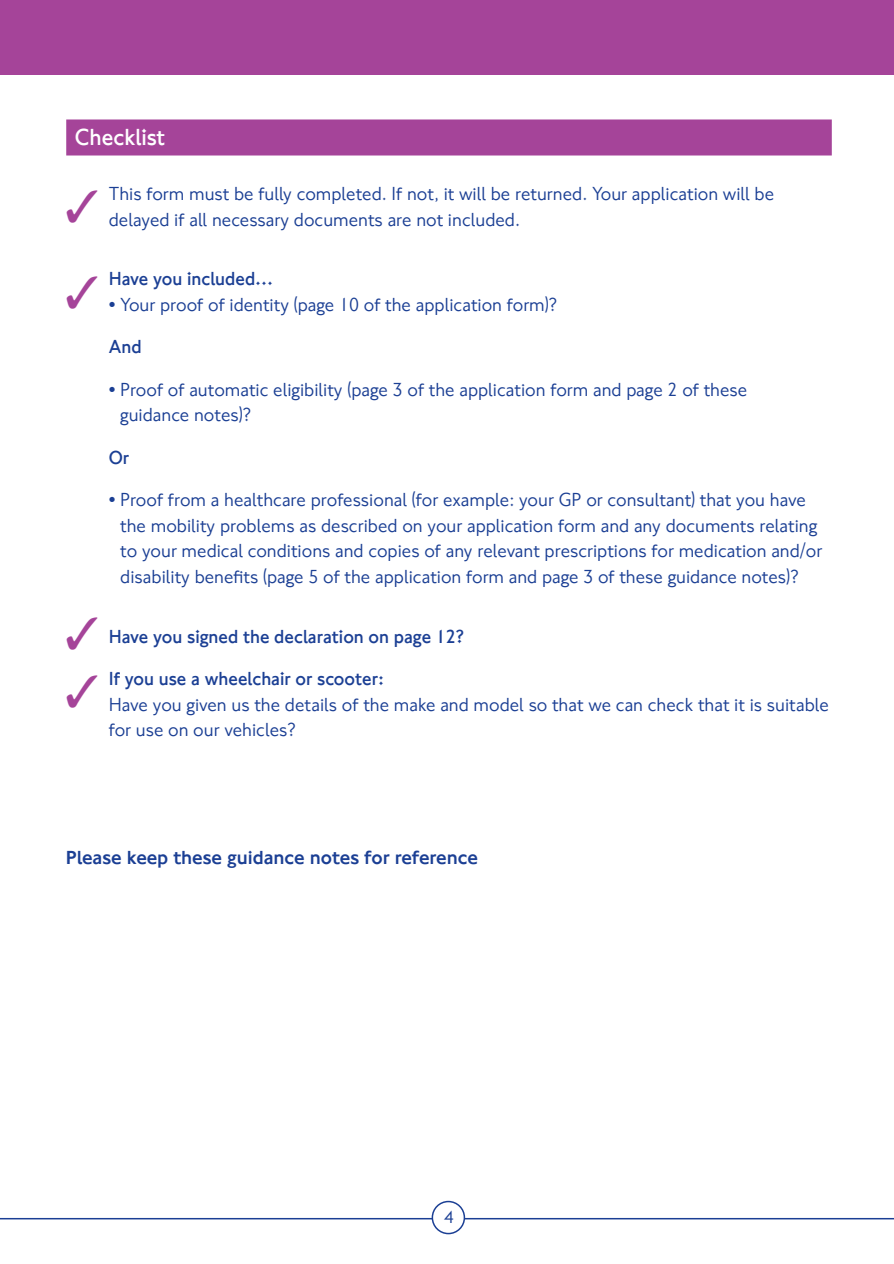
<style>
.page{position:relative;width:894px;height:1264px;background:#fff}
.page>*{position:absolute;margin:0;border:0;box-sizing:border-box;transform-origin:0 0}
.t1{font:700 24px "NJ Font";color:#fff}
.t2{font:19.5px/25.5px "NJ Font";color:#1b3f94}
.t3{font:700 19.5px "NJ Font";color:#1b3f94}
.t4{font:500 19.5px "NJ Font";color:#1b3f94}
.t5{font:18px "NJ Font";color:#1b3f94}
.s1{font-weight:700}
</style>
<div class="page">
<div style="left:0;top:0;width:894px;height:75px;background:#a54499"></div>
<div style="left:432px;top:1200px;width:33px;height:34px;border:2px solid #1b3f94;border-radius:50%"></div>
<div style="left:66px;top:119px;width:766px;height:36px;background:#a54499"></div>
<svg style="left:0;top:1217px;width:894px;height:18px"></svg>
<p class="t1" style="left:75px;top:123px;width:92px">Checklist</p>
<p class="t2" style="left:109px;top:182px;width:667px">This form must be fully completed. If not, it will be returned. Your application will be delayed if all necessary documents are not included.</p>
<p class="t3" style="left:109px;top:267px;width:166px">Have you included...</p>
<p class="t2" style="left:109px;top:292px;width:450px">• Your proof of identity (page 10 of the application form)?</p>
<p class="t3" style="left:109px;top:335px;width:34px">And</p>
<p class="t2" style="left:120px;top:377px;width:628px;text-indent:-11px">• Proof of automatic eligibility (page 3 of the application form and page 2 of these guidance notes)?</p>
<p class="t3" style="left:109px;top:446px;width:22px">Or</p>
<p class="t2" style="left:120px;top:488px;width:703px;text-indent:-11px">• Proof from a healthcare professional (for example: your GP or consultant) that you have the mobility problems as described on your application form and any documents relating to your medical conditions and copies of any relevant prescriptions for medication and/or disability benefits (page 5 of the application form and page 3 of these guidance notes)?</p>
<p class="t3" style="left:109px;top:624px;width:357px">Have you signed the declaration on page 12?</p>
<p class="t2" style="left:109px;top:666px;width:722px"><span class="s1">If you use a wheelchair or scooter:<br></span>Have you given us the details of the make and model so that we can check that it is suitable for use on our vehicles?</p>
<p class="t4" style="left:66px;top:845px;width:413px">Please keep these guidance notes for reference</p>
<p class="t5" style="left:444px;top:1206px;width:11px">4</p>
</div>
